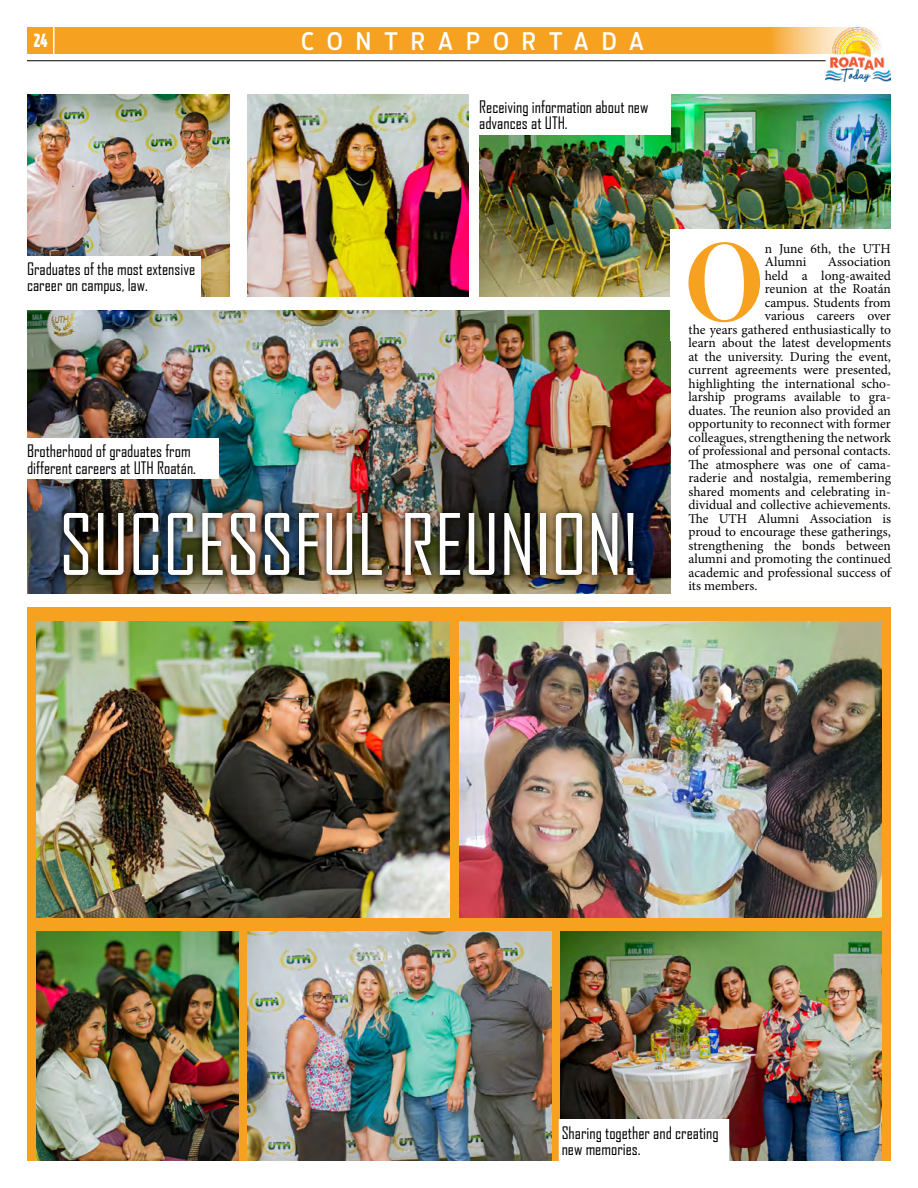
<style>
.page{position:relative;width:918px;height:1188px;background:#fff}
.page>*{position:absolute;margin:0;border:0;box-sizing:border-box;transform-origin:0 0}
.t1{font:113.7px "Modern 20 BT Roman B";color:#f6a120}
.t2{font:81px "Agency FB";color:#fff}
.t3{font:500 condensed 24px "Ford Antenna";letter-spacing:.55em;color:#fff}
.t4{font:18px "Ford Antenna Black Cmp";color:#fff}
.t5{font:16.5px/16.5px "Agency FB";color:#000}
.t6{font:13.5px/13.5px "Minion Pro";color:#000}
</style>
<div class="page">
<div style="left:27px;top:608px;width:864px;height:553px;background:#f6a120"></div>
<img style="left:27px;top:310px;width:643px;height:284px">
<img style="left:27px;top:94px;width:203px;height:203px">
<img style="left:36px;top:932px;width:202px;height:229px">
<img style="left:248px;top:932px;width:303px;height:229px">
<img style="left:479px;top:94px;width:412px;height:203px">
<img style="left:36px;top:621px;width:414px;height:297px">
<img style="left:248px;top:94px;width:220px;height:203px">
<img style="left:459px;top:621px;width:423px;height:297px">
<img style="left:560px;top:932px;width:322px;height:229px">
<img style="left:55px;top:505px;width:587px;height:78px">
<div style="left:479px;top:94px;width:191px;height:41px;background:#fff"></div>
<div style="left:560px;top:1120px;width:168px;height:41px;background:#fff"></div>
<div style="left:559px;top:1119px;width:170px;height:43px;border:3px solid #fff"></div>
<div style="left:27px;top:256px;width:174px;height:41px;background:#fff"></div>
<div style="left:27px;top:439px;width:191px;height:40px;background:#fff"></div>
<div style="left:27px;top:27px;width:864px;height:27px;background:#f6a120"></div>
<hr style="left:53px;top:27px;width:2px;height:27px;background:#fff">
<hr style="left:27px;top:60px;width:799px;height:1px;background:#020203">
<img style="left:826px;top:27px;width:65px;height:54px">
<div style="left:670px;top:230px;width:221px;height:111px;background:#fff"></div>
<h3 class="t4" style="left:34px;top:25px;width:15px">24</h3>
<h3 class="t3" style="left:302px;top:20px;width:344px">CONTRAPORTADA</h3>
<p class="t5" style="left:479px;top:98px;width:171px">Receiving information about new advances at UTH.</p>
<p class="t5" style="left:27px;top:260px;width:170px">Graduates of the most extensive career on campus, law.</p>
<p class="t5" style="left:27px;top:442px;width:170px">Brotherhood of graduates from different careers at UTH Roatán.</p>
<h2 class="t2" style="left:59px;top:495px;width:581px">SUCCESSFUL REUNION!</h2>
<h1 class="t1" style="left:684px;top:213px;width:83px">O</h1>
<p class="t6" style="left:765px;top:242px;width:128px">n June 6th, the UTH<br>Alumni</p>
<p class="t6" style="left:828px;top:255px;width:65px">Association</p>
<p class="t6" style="left:765px;top:269px;width:128px">held a long-awaited</p>
<p class="t6" style="left:765px;top:282px;width:128px">reunion at the Roatán</p>
<p class="t6" style="left:765px;top:296px;width:128px">campus. Students from</p>
<p class="t6" style="left:765px;top:309px;width:128px">various careers over</p>
<p class="t6" style="left:689px;top:323px;width:204px">the years gathered enthusiastically to</p>
<p class="t6" style="left:689px;top:336px;width:204px">learn about the latest developments</p>
<p class="t6" style="left:689px;top:350px;width:204px">at the university. During the event,</p>
<p class="t6" style="left:689px;top:363px;width:204px">current agreements were presented,</p>
<p class="t6" style="left:689px;top:377px;width:204px">highlighting the international scho-</p>
<p class="t6" style="left:689px;top:390px;width:204px">larship programs available to gra-</p>
<p class="t6" style="left:689px;top:404px;width:204px">duates. The reunion also provided an</p>
<p class="t6" style="left:689px;top:417px;width:204px">opportunity to reconnect with former</p>
<p class="t6" style="left:689px;top:431px;width:204px">colleagues, strengthening the network</p>
<p class="t6" style="left:689px;top:444px;width:204px">of professional and personal contacts.</p>
<p class="t6" style="left:689px;top:458px;width:204px">The atmosphere was one of cama-</p>
<p class="t6" style="left:689px;top:471px;width:204px">raderie and nostalgia, remembering</p>
<p class="t6" style="left:689px;top:485px;width:204px">shared moments and celebrating in-</p>
<p class="t6" style="left:689px;top:498px;width:204px">dividual and collective achievements.</p>
<p class="t6" style="left:689px;top:512px;width:204px">The UTH Alumni Association is</p>
<p class="t6" style="left:689px;top:525px;width:204px">proud to encourage these gatherings,</p>
<p class="t6" style="left:689px;top:539px;width:204px">strengthening the bonds between</p>
<p class="t6" style="left:689px;top:552px;width:204px">alumni and promoting the continued</p>
<p class="t6" style="left:689px;top:566px;width:204px">academic and professional success of</p>
<p class="t6" style="left:689px;top:579px;width:70px">its members.</p>
<p class="t5" style="left:562px;top:1124px;width:158px">Sharing together and creating new memories.</p>
</div>
